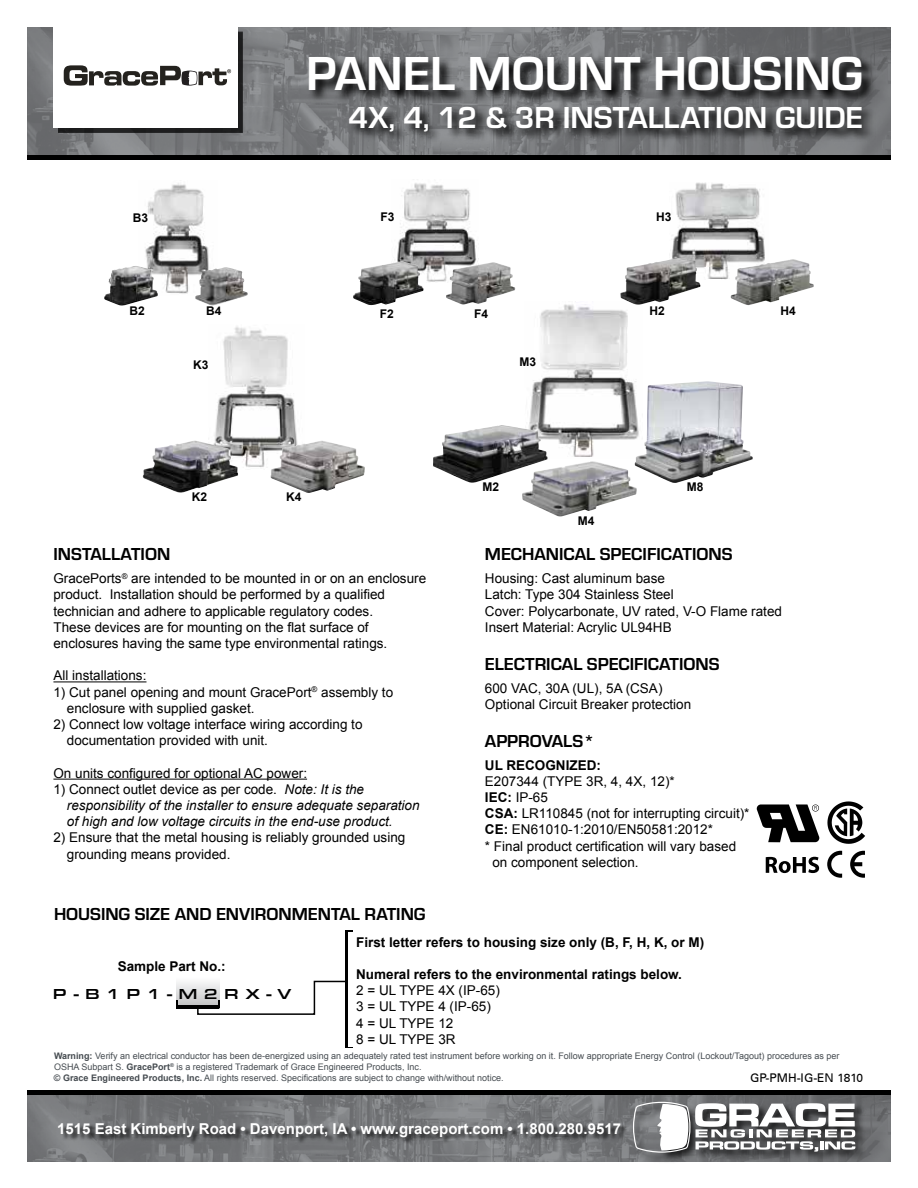
<style>
.page{position:relative;width:918px;height:1188px;background:#fff}
.page>*{position:absolute;margin:0;border:0;box-sizing:border-box;transform-origin:0 0}
.t1{font:700 49.5px "Eurostile";color:#fff}
.t2{font:700 31.5px "Eurostile";color:#fff}
.t3{font:700 18px "Eurostile";color:#000}
.t4{font:700 15px "Arial";color:#fff}
.t5{font:500 15px "Eurostile Ext";letter-spacing:.42em;color:#000}
.t6{font:13.5px/16.2px "Arial";color:#000}
.t7{font:italic 13.5px/16.2px "Arial";color:#000}
.t8{font:700 13.5px "Arial";color:#000}
.t9{font:700 12px "Arial";color:#000}
.t10{font:500 12px "Univers CE";color:#000}
.t11{font:9px/10.8px "Arial";color:#464c51}
.s1{font-style:normal}
.s2{font-weight:700}
</style>
<div class="page">
<img style="left:27px;top:1094px;width:864px;height:67px">
<img style="left:27px;top:27px;width:864px;height:128px">
<div style="left:27px;top:155px;width:864px;height:5px;background:#000"></div>
<div style="left:58px;top:32px;width:184px;height:101px;background:#1d1d1e"></div>
<div style="left:53px;top:27px;width:185px;height:101px;background:#fff"></div>
<svg style="left:64px;top:65px;width:167px;height:21px"></svg>
<svg style="left:308px;top:56px;width:568px;height:89px;background:#57595a"></svg>
<div style="left:632px;top:1101px;width:235px;height:63px;background:#000;opacity:.75"></div>
<svg style="left:633px;top:1102px;width:222px;height:51px"></svg>
<hr style="left:53px;top:681px;width:94px;height:1px;background:#000">
<hr style="left:53px;top:779px;width:254px;height:1px;background:#000">
<img style="left:529px;top:304px;width:106px;height:153px">
<img style="left:214px;top:326px;width:83px;height:141px">
<img style="left:270px;top:441px;width:95px;height:52px">
<img style="left:142px;top:441px;width:96px;height:52px">
<img style="left:672px;top:182px;width:93px;height:98px">
<img style="left:620px;top:258px;width:80px;height:47px">
<img style="left:731px;top:259px;width:83px;height:46px">
<img style="left:635px;top:381px;width:118px;height:102px">
<img style="left:145px;top:183px;width:64px;height:111px">
<img style="left:104px;top:266px;width:54px;height:40px">
<img style="left:195px;top:267px;width:53px;height:39px">
<img style="left:394px;top:183px;width:84px;height:99px">
<img style="left:446px;top:262px;width:69px;height:43px">
<img style="left:353px;top:261px;width:71px;height:44px">
<img style="left:522px;top:461px;width:115px;height:56px">
<img style="left:433px;top:425px;width:115px;height:58px">
<div style="left:59px;top:1124px;width:569px;height:20px;background:#000;opacity:.75"></div>
<hr style="left:27px;top:1090px;width:864px;height:4px;background:#000">
<svg style="left:177px;top:982px;width:19px;height:23px"></svg>
<hr style="left:176px;top:1005px;width:43px;height:3px;background:#000">
<svg style="left:196px;top:980px;width:149px;height:35px"></svg>
<hr style="left:345px;top:931px;width:3px;height:117px;background:#000">
<svg style="left:766px;top:857px;width:53px;height:16px"></svg>
<svg style="left:850px;top:851px;width:15px;height:27px"></svg>
<svg style="left:827px;top:851px;width:15px;height:27px"></svg>
<svg style="left:757px;top:804px;width:62px;height:38px"></svg>
<svg style="left:827px;top:801px;width:38px;height:43px"></svg>
<h1 class="t1" style="left:306px;top:46px;width:558px">PANEL MOUNT HOUSING</h1>
<h2 class="t2" style="left:349px;top:100px;width:516px">4X, 4, 12 &amp; 3R INSTALLATION GUIDE</h2>
<p class="t9" style="left:133px;top:209px;width:17px">B3</p>
<p class="t9" style="left:381px;top:209px;width:16px">F3</p>
<p class="t9" style="left:656px;top:209px;width:17px">H3</p>
<p class="t9" style="left:474px;top:306px;width:16px">F4</p>
<p class="t9" style="left:781px;top:303px;width:17px">H4</p>
<p class="t9" style="left:130px;top:303px;width:17px">B2</p>
<p class="t9" style="left:206px;top:303px;width:17px">B4</p>
<p class="t9" style="left:380px;top:306px;width:16px">F2</p>
<p class="t9" style="left:650px;top:303px;width:17px">H2</p>
<p class="t9" style="left:193px;top:357px;width:17px">K3</p>
<p class="t9" style="left:192px;top:489px;width:17px">K2</p>
<p class="t9" style="left:286px;top:489px;width:17px">K4</p>
<h3 class="t3" style="left:53px;top:544px;width:118px">INSTALLATION</h3>
<p class="t6" style="left:53px;top:571px;width:374px">GracePorts<sup>®</sup> are intended to be mounted in or on an enclosure product. Installation should be performed by a qualified technician and adhere to applicable regulatory codes.<br>These devices are for mounting on the flat surface of enclosures having the same type environmental ratings.</p>
<p class="t6" style="left:53px;top:668px;width:95px">All installations:</p>
<p class="t6" style="left:67px;top:684px;width:328px;text-indent:-13px">1) Cut panel opening and mount GracePort<sup>®</sup> assembly to enclosure with supplied gasket.</p>
<p class="t6" style="left:67px;top:716px;width:297px;text-indent:-14px">2) Connect low voltage interface wiring according to documentation provided with unit.</p>
<p class="t6" style="left:53px;top:765px;width:255px">On units configured for optional AC power:</p>
<p class="t7" style="left:67px;top:781px;width:354px;text-indent:-14px"><span class="s1">1) Connect outlet device as per code.</span> Note: It is the responsibility of the installer to ensure adequate separation of high and low voltage circuits in the end-use product.</p>
<p class="t6" style="left:67px;top:830px;width:340px;text-indent:-14px">2) Ensure that the metal housing is reliably grounded using grounding means provided.</p>
<h3 class="t3" style="left:54px;top:904px;width:373px">HOUSING SIZE AND ENVIRONMENTAL RATING</h3>
<p class="t9" style="left:519px;top:354px;width:18px">M3</p>
<p class="t9" style="left:483px;top:479px;width:18px">M2</p>
<p class="t9" style="left:687px;top:479px;width:18px">M8</p>
<p class="t9" style="left:578px;top:513px;width:18px">M4</p>
<h3 class="t3" style="left:485px;top:544px;width:249px">MECHANICAL SPECIFICATIONS</h3>
<p class="t6" style="left:485px;top:571px;width:299px">Housing: Cast aluminum base<br>Latch: Type 304 Stainless Steel<br>Cover: Polycarbonate, UV rated, V-O Flame rated Insert Material: Acrylic UL94HB</p>
<h3 class="t3" style="left:485px;top:654px;width:236px">ELECTRICAL SPECIFICATIONS</h3>
<p class="t6" style="left:485px;top:680px;width:208px">600 VAC, 30A (UL), 5A (CSA)<br>Optional Circuit Breaker protection</p>
<h3 class="t3" style="left:485px;top:731px;width:111px">APPROVALS*</h3>
<p class="t8" style="left:485px;top:756px;width:118px">UL RECOGNIZED:</p>
<p class="t6" style="left:485px;top:773px;width:191px">E207344 (TYPE 3R, 4, 4X, 12)*</p>
<p class="t6" style="left:485px;top:789px;width:65px"><span class="s2">IEC:</span> IP-65</p>
<p class="t6" style="left:485px;top:805px;width:266px"><span class="s2">CSA:</span> LR110845 (not for interrupting circuit)*</p>
<p class="t6" style="left:485px;top:822px;width:230px"><span class="s2">CE:</span> EN61010-1:2010/EN50581:2012*</p>
<p class="t6" style="left:485px;top:838px;width:253px">* Final product certification will vary based</p>
<p class="t6" style="left:492px;top:854px;width:148px">on component selection.</p>
<p class="t8" style="left:118px;top:958px;width:110px">Sample Part No.:</p>
<p class="t5" style="left:53px;top:985px;width:240px">P-B1P1-M2RX-V</p>
<p class="t8" style="left:356px;top:933px;width:350px">First letter refers to housing size only (B, F, H, K, or M)</p>
<p class="t8" style="left:356px;top:965px;width:327px">Numeral refers to the environmental ratings below.</p>
<p class="t6" style="left:356px;top:982px;width:145px">2 = UL TYPE 4X (IP-65)<br>3 = UL TYPE 4 (IP-65)<br>4 = UL TYPE 12<br>8 = UL TYPE 3R</p>
<p class="t11" style="left:54px;top:1051px;width:787px"><span class="s2">Warning:</span> Verify an electrical conductor has been de-energized using an adequately rated test instrument before working on it. Follow appropriate Energy Control (Lockout/Tagout) procedures as per<br>OSHA Subpart S. <span class="s2">GracePort</span><sup>®</sup> is a registered Trademark of Grace Engineered Products, Inc.<br><span class="s2">© Grace Engineered Products, Inc.</span> All rights reserved. Specifications are subject to change with/without notice.</p>
<p class="t10" style="left:750px;top:1071px;width:115px">GP-PMH-IG-EN 1810</p>
<p class="t4" style="left:57px;top:1118px;width:566px">1515 East Kimberly Road • Davenport, IA • www.graceport.com • 1.800.280.9517</p>
</div>
